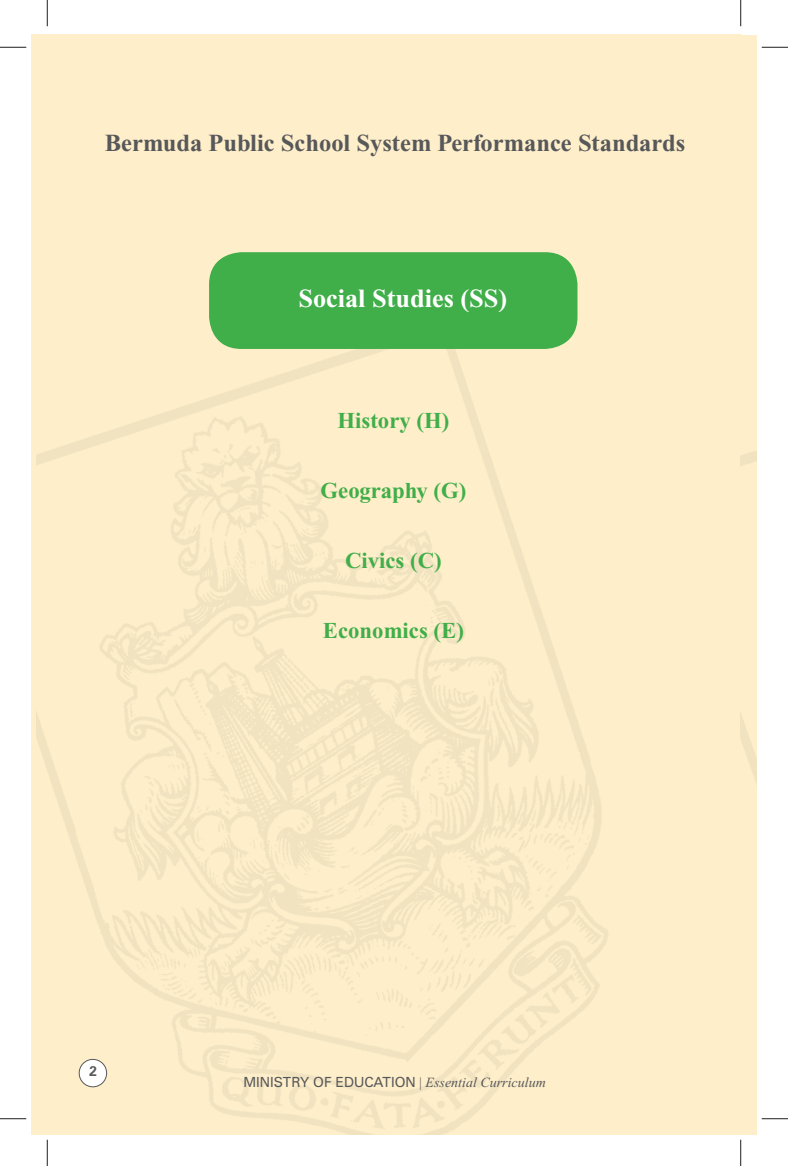
<style>
.page{position:relative;width:788px;height:1166px;background:#fff}
.page>*{position:absolute;margin:0;border:0;box-sizing:border-box;transform-origin:0 0}
.t1{font:700 26.25px "Times New Roman";color:#fff}
.t2{font:700 24.5px "Times New Roman";color:#57585a}
.t3{font:700 22.75px "Times New Roman";color:#40ae49}
.t4{font:14px "Zurich BT";color:#57585a}
.t5{font:700 14px "Zurich BT";color:#57585a}
.s1{font-family:"Times New Roman"}
.s2{font-family:"Times New Roman";font-style:italic}
</style>
<div class="page">
<div style="left:32px;top:34px;width:708px;height:1100px;background:#feeec9"></div>
<img style="left:36px;top:252px;width:572px;height:882px">
<div style="left:79px;top:1059px;width:28px;height:27px;background:#fff;border-radius:50%"></div>
<div style="left:79px;top:1059px;width:28px;height:28px;border:1px solid #57585a;border-radius:50%"></div>
<div style="left:740px;top:35px;width:16px;height:1099px;background:#feeec9"></div>
<div style="left:209px;top:252px;width:368px;height:97px;background:#40ae49;border-radius:32px"></div>
<svg style="left:0;top:47px;width:26px;height:1px"></svg>
<svg style="left:761px;top:47px;width:27px;height:1px"></svg>
<svg style="left:0;top:1118px;width:26px;height:1px"></svg>
<svg style="left:761px;top:1118px;width:27px;height:1px"></svg>
<svg style="left:47px;top:0;width:1px;height:26px"></svg>
<svg style="left:47px;top:1139px;width:1px;height:26px"></svg>
<svg style="left:740px;top:0;width:1px;height:26px"></svg>
<svg style="left:740px;top:1139px;width:1px;height:26px"></svg>
<p class="t2" style="left:105px;top:134px;width:581px">Bermuda Public School System Performance Standards</p>
<p class="t1" style="left:298px;top:289px;width:210px">Social Studies (SS)</p>
<p class="t3" style="left:337px;top:412px;width:113px">History (H)</p>
<p class="t3" style="left:320px;top:482px;width:147px">Geography (G)</p>
<p class="t3" style="left:345px;top:552px;width:98px">Civics (C)</p>
<p class="t3" style="left:323px;top:622px;width:142px">Economics (E)</p>
<p class="t5" style="left:89px;top:1062px;width:9px">2</p>
<p class="t4" style="left:243px;top:1077px;width:304px">MINISTRY OF EDUCATION <span class="s1">|</span> <span class="s2">Essential Curriculum</span></p>
</div>
